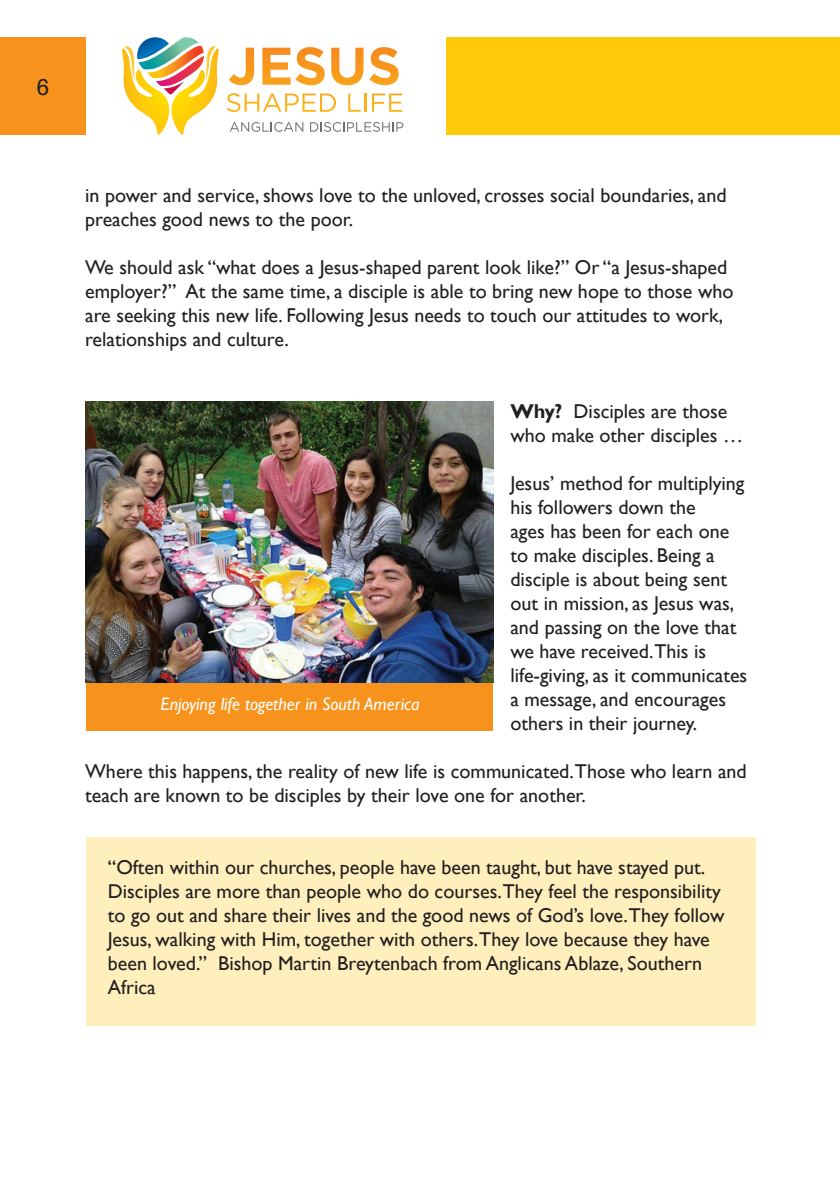
<style>
.page{position:relative;width:840px;height:1191px;background:#fff}
.page>*{position:absolute;margin:0;border:0;box-sizing:border-box;transform-origin:0 0}
.t1{font:22px "Helv";color:#231f20}
.t2{font:20px/24px "Gill Sans";color:#231f20}
.t3{font:italic 18px "Gill Sans";color:#fff}
.s1{font-weight:700}
</style>
<div class="page">
<div style="left:0;top:37px;width:86px;height:98px;background:#f7931d"></div>
<div style="left:446px;top:37px;width:393px;height:98px;background:#feca0a"></div>
<svg style="left:229px;top:48px;width:25px;height:37px"></svg>
<svg style="left:262px;top:47px;width:62px;height:38px"></svg>
<svg style="left:331px;top:48px;width:32px;height:37px"></svg>
<svg style="left:369px;top:47px;width:29px;height:38px"></svg>
<svg style="left:226px;top:93px;width:110px;height:19px"></svg>
<svg style="left:348px;top:93px;width:18px;height:19px"></svg>
<svg style="left:372px;top:93px;width:30px;height:19px"></svg>
<svg style="left:229px;top:122px;width:74px;height:10px"></svg>
<svg style="left:310px;top:122px;width:93px;height:10px"></svg>
<svg style="left:122px;top:37px;width:97px;height:98px"></svg>
<div style="left:86px;top:837px;width:669px;height:188px;background:#feefbc"></div>
<div style="left:86px;top:402px;width:406px;height:329px;background:#f7931d"></div>
<img style="left:85px;top:401px;width:408px;height:281px">
<p class="t1" style="left:37px;top:73px;width:14px">6</p>
<p class="t2" style="left:85px;top:184px;width:642px">in power and service, shows love to the unloved, crosses social boundaries, and preaches good news to the poor.</p>
<p class="t2" style="left:85px;top:256px;width:649px">We should ask “what does a Jesus-shaped parent look like?” Or “a Jesus-shaped employer?” At the same time, a disciple is able to bring new hope to those who are seeking this new life. Following Jesus needs to touch our attitudes to work, relationships and culture.</p>
<p class="t2" style="left:510px;top:400px;width:234px"><span class="s1">Why?</span> Disciples are those who make other disciples …</p>
<p class="t2" style="left:510px;top:472px;width:238px">Jesus’ method for multiplying his followers down the<br>ages has been for each one to make disciples. Being a disciple is about being sent out in mission, as Jesus was, and passing on the love that we have received.This is life-giving, as it communicates a message, and encourages others in their journey.</p>
<p class="t2" style="left:85px;top:760px;width:662px">Where this happens, the reality of new life is communicated.Those who learn and teach are known to be disciples by their love one for another.</p>
<p class="t3" style="left:160px;top:693px;width:260px">Enjoying life together in South America</p>
<p class="t2" style="left:108px;top:856px;width:617px">“Often within our churches, people have been taught, but have stayed put.<br>Disciples are more than people who do courses.They feel the responsibility to go out and share their lives and the good news of God’s love.They follow Jesus, walking with Him, together with others.They love because they have been loved.” Bishop Martin Breytenbach from Anglicans Ablaze, Southern Africa</p>
</div>
